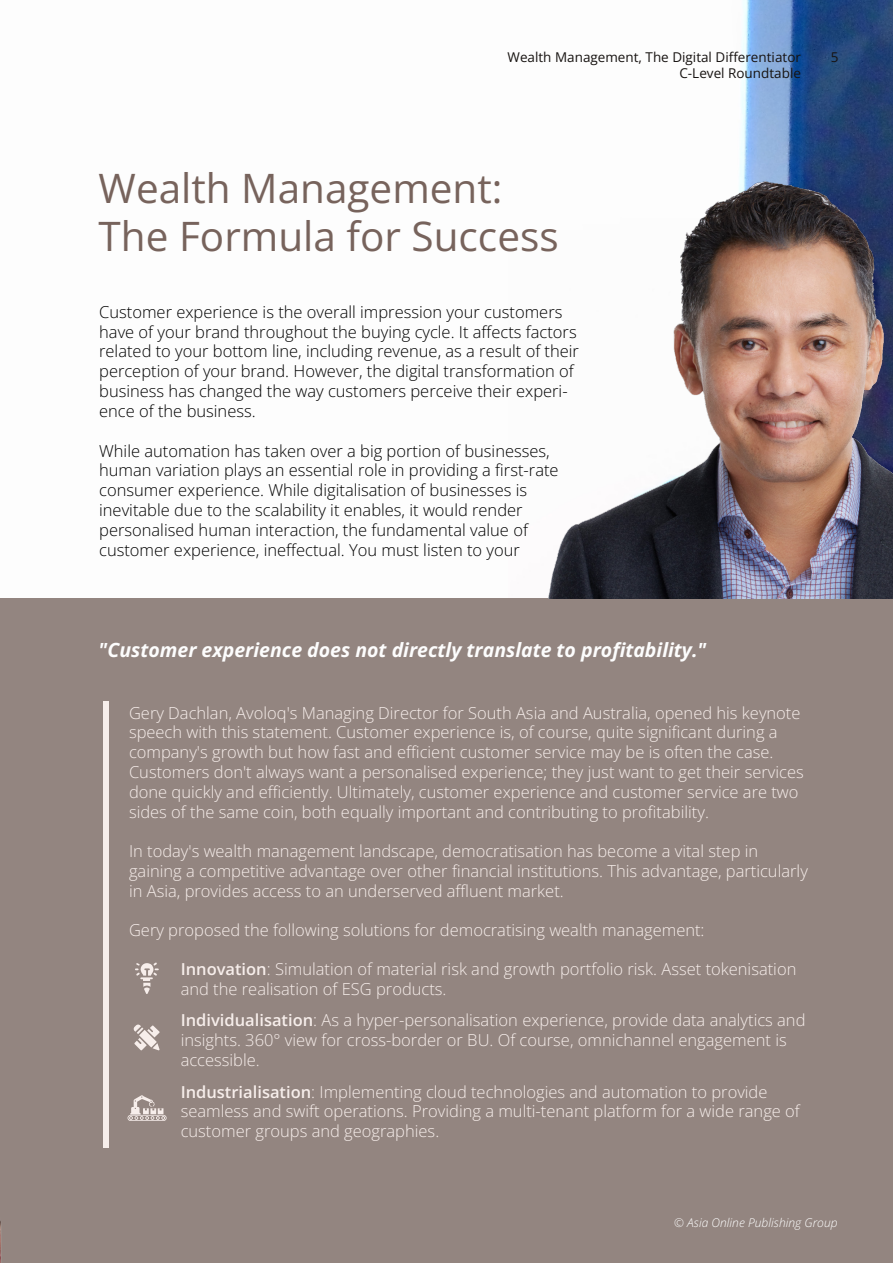
<style>
.page{position:relative;width:893px;height:1263px;background:#fff}
.page>*{position:absolute;margin:0;border:0;box-sizing:border-box;transform-origin:0 0}
.t1{font:40.5px/48.6px "Open Sans";color:#77635c}
.t2{font:italic 700 19.5px "Open Sans";color:#fdfdfd}
.t3{font:300 16.5px/19.8px "Open Sans";color:#f7eeeb}
.t4{font:300 16.5px/19.8px "Open Sans";color:#000}
.t5{font:13.5px/16.2px "Open Sans";color:#171311;text-align:right}
.t6{font:italic 300 12px "Open Sans";color:#fff}
.s1{font-weight:600}
</style>
<div class="page">
<img style="left:508px;top:0;width:385px;height:599px">
<div style="left:0;top:599px;width:893px;height:664px;background:#938580"></div>
<div style="left:103px;top:701px;width:5px;height:447px;background:#f7eeeb"></div>
<svg style="left:135px;top:962px;width:24px;height:32px"></svg>
<svg style="left:133px;top:1024px;width:27px;height:26px"></svg>
<svg style="left:128px;top:1095px;width:39px;height:26px"></svg>
<img style="left:0;top:1221px;width:1px;height:42px">
<img style="left:517px;top:172px;width:376px;height:426px">
<p class="t5" style="left:507px;top:48px;width:295px">Wealth Management, The Digital Differentiator<br>C-Level Roundtable</p>
<p class="t5" style="left:831px;top:48px;width:9px">5</p>
<h1 class="t1" style="left:99px;top:163px;width:462px">Wealth Management:<br>The Formula for Success</h1>
<p class="t4" style="left:99px;top:302px;width:481px">Customer experience is the overall impression your customers have of your brand throughout the buying cycle. It affects factors related to your bottom line, including revenue, as a result of their perception of your brand. However, the digital transformation of business has changed the way customers perceive their experi&shy;ence of the business.</p>
<p class="t4" style="left:99px;top:440px;width:461px">While automation has taken over a big portion of businesses, human variation plays an essential role in providing a first-rate consumer experience. While digitalisation of businesses is inevitable due to the scalability it enables, it would render personalised human interaction, the fundamental value of customer experience, ineffectual. You must listen to your</p>
<p class="t2" style="left:99px;top:636px;width:609px">"Customer experience does not directly translate to profitability."</p>
<p class="t3" style="left:129px;top:702px;width:676px">Gery Dachlan, Avoloq's Managing Director for South Asia and Australia, opened his keynote speech with this statement. Customer experience is, of course, quite significant during a company's growth but how fast and efficient customer service may be is often the case.<br>Customers don't always want a personalised experience; they just want to get their services done quickly and efficiently. Ultimately, customer experience and customer service are two sides of the same coin, both equally important and contributing to profitability.</p>
<p class="t3" style="left:129px;top:841px;width:680px">In today's wealth management landscape, democratisation has become a vital step in gaining a competitive advantage over other financial institutions. This advantage, particularly in Asia, provides access to an underserved affluent market.</p>
<p class="t3" style="left:129px;top:920px;width:577px">Gery proposed the following solutions for democratising wealth management:</p>
<p class="t3" style="left:181px;top:959px;width:617px"><span class="s1">Innovation</span>: Simulation of material risk and growth portfolio risk. Asset tokenisation and the realisation of ESG products.</p>
<p class="t3" style="left:181px;top:1010px;width:626px"><span class="s1">Individualisation</span>: As a hyper-personalisation experience, provide data analytics and insights. 360° view for cross-border or BU. Of course, omnichannel engagement is accessible.</p>
<p class="t3" style="left:181px;top:1081px;width:621px"><span class="s1">Industrialisation</span>: Implementing cloud technologies and automation to provide seamless and swift operations. Providing a multi-tenant platform for a wide range of customer groups and geographies.</p>
<p class="t6" style="left:674px;top:1214px;width:165px">© Asia Online Publishing Group</p>
</div>
